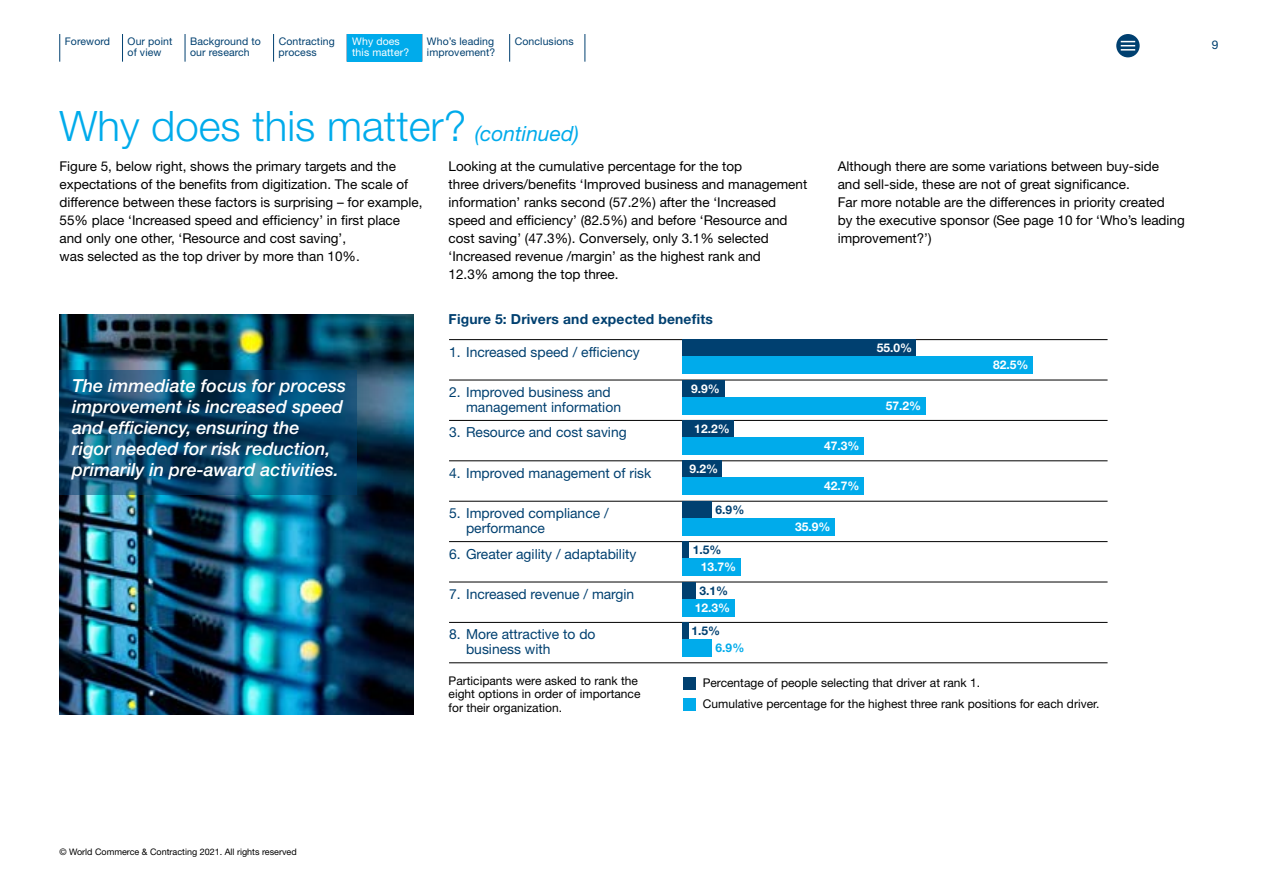
<style>
.page{position:relative;width:1263px;height:893px;background:#fff}
.page>*{position:absolute;margin:0;border:0;box-sizing:border-box;transform-origin:0 0}
.t1{font:300 42px "Helvetica Neue LT Std";color:#00abeb}
.t2{font:italic 500 18px "Helvetica Neue LT Std";color:#fff}
.t3{font:13.8px/14.9px "Helvetica Neue LT Std";color:#004070}
.t4{font:700 13.8px "Helvetica Neue LT Std";letter-spacing:.01em;color:#004070}
.t5{font:13.5px/18px "Helvetica Neue LT Std";color:#000}
.t6{font:12px "Helvetica Neue LT Std";color:#000}
.t7{font:700 12px "Helvetica Neue LT Std";color:#fff}
.t8{font:700 12px "Helvetica Neue LT Std";color:#004070}
.t9{font:700 12px "Helvetica Neue LT Std";color:#00abeb}
.t10{font:12px "Helvetica Neue LT Std";color:#004070}
.t11{font:10.5px "Helvetica Neue LT Std";letter-spacing:.01em;color:#004070}
.t12{font:10.5px/11.2px "Helvetica Neue LT Std";letter-spacing:.01em;color:#fff}
.t13{font:9px "Helvetica Neue LT Std";color:#000}
.s1{font-weight:400;font-style:italic;font-size:21px}
</style>
<div class="page">
<img style="left:60px;top:314px;width:354px;height:400px">
<svg style="left:60px;top:370px;width:297px;height:125px;background:#0b486c"></svg>
<div style="left:683px;top:698px;width:13px;height:12px;background:#00abeb"></div>
<div style="left:683px;top:677px;width:13px;height:12px;background:#004070"></div>
<hr style="left:449px;top:622px;width:658px;height:1px;background:#000">
<hr style="left:449px;top:662px;width:658px;height:1px;background:#000">
<hr style="left:449px;top:582px;width:658px;height:1px;background:#000">
<hr style="left:449px;top:541px;width:658px;height:1px;background:#000">
<hr style="left:449px;top:501px;width:658px;height:1px;background:#000">
<hr style="left:449px;top:460px;width:658px;height:1px;background:#000">
<hr style="left:449px;top:420px;width:658px;height:1px;background:#000">
<hr style="left:449px;top:380px;width:658px;height:1px;background:#000">
<hr style="left:449px;top:339px;width:658px;height:1px;background:#000">
<div style="left:682px;top:622px;width:6px;height:17px;background:#004070"></div>
<div style="left:682px;top:542px;width:6px;height:17px;background:#004070"></div>
<svg style="left:59px;top:34px;width:1px;height:28px"></svg>
<svg style="left:122px;top:34px;width:1px;height:28px"></svg>
<svg style="left:185px;top:34px;width:1px;height:28px"></svg>
<svg style="left:273px;top:34px;width:1px;height:28px"></svg>
<svg style="left:422px;top:34px;width:1px;height:28px"></svg>
<svg style="left:509px;top:34px;width:1px;height:28px"></svg>
<svg style="left:585px;top:34px;width:1px;height:28px"></svg>
<div style="left:347px;top:34px;width:75px;height:28px;background:#00abeb"></div>
<svg style="left:1116px;top:34px;width:24px;height:23px"></svg>
<svg style="left:1121px;top:41px;width:14px;height:10px"></svg>
<div style="left:682px;top:340px;width:234px;height:17px;background:#004070"></div>
<div style="left:682px;top:357px;width:351px;height:17px;background:#00abeb"></div>
<div style="left:682px;top:380px;width:42px;height:17px;background:#004070"></div>
<div style="left:682px;top:397px;width:243px;height:17px;background:#00abeb"></div>
<div style="left:682px;top:420px;width:52px;height:17px;background:#004070"></div>
<div style="left:682px;top:437px;width:182px;height:17px;background:#00abeb"></div>
<div style="left:682px;top:461px;width:39px;height:17px;background:#004070"></div>
<div style="left:682px;top:478px;width:182px;height:17px;background:#00abeb"></div>
<div style="left:682px;top:501px;width:29px;height:17px;background:#004070"></div>
<div style="left:682px;top:518px;width:153px;height:17px;background:#00abeb"></div>
<div style="left:682px;top:559px;width:58px;height:17px;background:#00abeb"></div>
<div style="left:682px;top:582px;width:13px;height:17px;background:#004070"></div>
<div style="left:682px;top:599px;width:52px;height:17px;background:#00abeb"></div>
<div style="left:682px;top:639px;width:29px;height:17px;background:#00abeb"></div>
<p class="t11" style="left:65px;top:35px;width:47px">Foreword</p>
<p class="t11" style="left:128px;top:35px;width:46px">Our point</p>
<p class="t11" style="left:190px;top:35px;width:72px">Background to</p>
<p class="t11" style="left:279px;top:35px;width:58px">Contracting</p>
<p class="t12" style="left:352px;top:35px;width:58px">Why does this matter?</p>
<p class="t11" style="left:427px;top:35px;width:69px">Who’s leading</p>
<p class="t11" style="left:515px;top:35px;width:60px">Conclusions</p>
<p class="t11" style="left:128px;top:46px;width:35px">of view</p>
<p class="t11" style="left:190px;top:46px;width:61px">our research</p>
<p class="t11" style="left:279px;top:46px;width:39px">process</p>
<p class="t11" style="left:427px;top:46px;width:70px">improvement?</p>
<h1 class="t1" style="left:60px;top:100px;width:521px">Why does this matter? <span class="s1">(continued)</span></h1>
<p class="t5" style="left:60px;top:157px;width:365px">Figure 5, below right, shows the primary targets and the expectations of the benefts from digitization. The scale of difference between these factors is surprising – for example, 55% place ‘Increased speed and effciency’ in frst place and only one other, ‘Resource and cost saving’,<br>was selected as the top driver by more than 10%.</p>
<p class="t5" style="left:449px;top:157px;width:360px">Looking at the cumulative percentage for the top<br>three drivers/benefts ‘Improved business and management information’ ranks second (57.2%) after the ‘Increased speed and effciency’ (82.5%) and before ‘Resource and cost saving’ (47.3%). Conversely, only 3.1% selected ‘Increased revenue /margin’ as the highest rank and<br>12.3% among the top three.</p>
<p class="t4" style="left:449px;top:311px;width:266px">Figure 5: Drivers and expected benefts</p>
<p class="t3" style="left:449px;top:344px;width:192px">1. Increased speed / efÿciency</p>
<p class="t2" style="left:72px;top:375px;width:275px">The immediate focus for process</p>
<p class="t3" style="left:449px;top:384px;width:163px">2. Improved business and</p>
<p class="t2" style="left:72px;top:396px;width:272px">improvement is increased speed</p>
<p class="t3" style="left:466px;top:399px;width:156px">management information</p>
<p class="t2" style="left:72px;top:417px;width:229px">and effciency, ensuring the</p>
<p class="t3" style="left:449px;top:425px;width:179px">3. Resource and cost saving</p>
<p class="t2" style="left:72px;top:438px;width:260px">rigor needed for risk reduction,</p>
<p class="t7" style="left:691px;top:381px;width:30px">9.9%</p>
<p class="t7" style="left:694px;top:421px;width:37px">12.2%</p>
<p class="t2" style="left:72px;top:459px;width:268px">primarily in pre-award activities.</p>
<p class="t3" style="left:449px;top:465px;width:204px">4. Improved management of risk</p>
<p class="t7" style="left:690px;top:462px;width:30px">9.2%</p>
<p class="t5" style="left:838px;top:157px;width:349px">Although there are some variations between buy-side and sell-side, these are not of great signifcance.<br>Far more notable are the differences in priority created<br>by the executive sponsor (See page 10 for ‘Who’s leading improvement?’)</p>
<p class="t7" style="left:877px;top:340px;width:37px">55.0%</p>
<p class="t7" style="left:824px;top:438px;width:37px">47.3%</p>
<p class="t7" style="left:824px;top:479px;width:37px">42.7%</p>
<p class="t7" style="left:886px;top:398px;width:37px">57.2%</p>
<p class="t7" style="left:993px;top:357px;width:37px">82.5%</p>
<p class="t3" style="left:466px;top:506px;width:144px;text-indent:-17px">5. Improved compliance / performance</p>
<p class="t3" style="left:449px;top:546px;width:189px">6. Greater agility / adaptability</p>
<p class="t3" style="left:449px;top:586px;width:187px">7. Increased revenue / margin</p>
<p class="t3" style="left:466px;top:627px;width:131px;text-indent:-17px">8. More attractive to do business with</p>
<p class="t8" style="left:716px;top:502px;width:30px">6.9%</p>
<p class="t8" style="left:693px;top:542px;width:30px">1.5%</p>
<p class="t7" style="left:701px;top:559px;width:37px">13.7%</p>
<p class="t8" style="left:699px;top:583px;width:30px">3.1%</p>
<p class="t7" style="left:695px;top:600px;width:37px">12.3%</p>
<p class="t8" style="left:691px;top:623px;width:30px">1.5%</p>
<p class="t9" style="left:716px;top:640px;width:30px">6.9%</p>
<p class="t7" style="left:795px;top:519px;width:37px">35.9%</p>
<p class="t6" style="left:449px;top:673px;width:191px">Participants were asked to rank the</p>
<p class="t6" style="left:703px;top:676px;width:279px">Percentage of people selecting that driver at rank 1.</p>
<p class="t6" style="left:449px;top:687px;width:193px">eight options in order of importance</p>
<p class="t6" style="left:703px;top:696px;width:398px">Cumulative percentage for the highest three rank positions for each driver.</p>
<p class="t6" style="left:449px;top:700px;width:115px">for their organization.</p>
<p class="t10" style="left:1212px;top:38px;width:8px">9</p>
<p class="t13" style="left:60px;top:846px;width:239px">© World Commerce &amp; Contracting 2021. All rights reserved</p>
</div>
